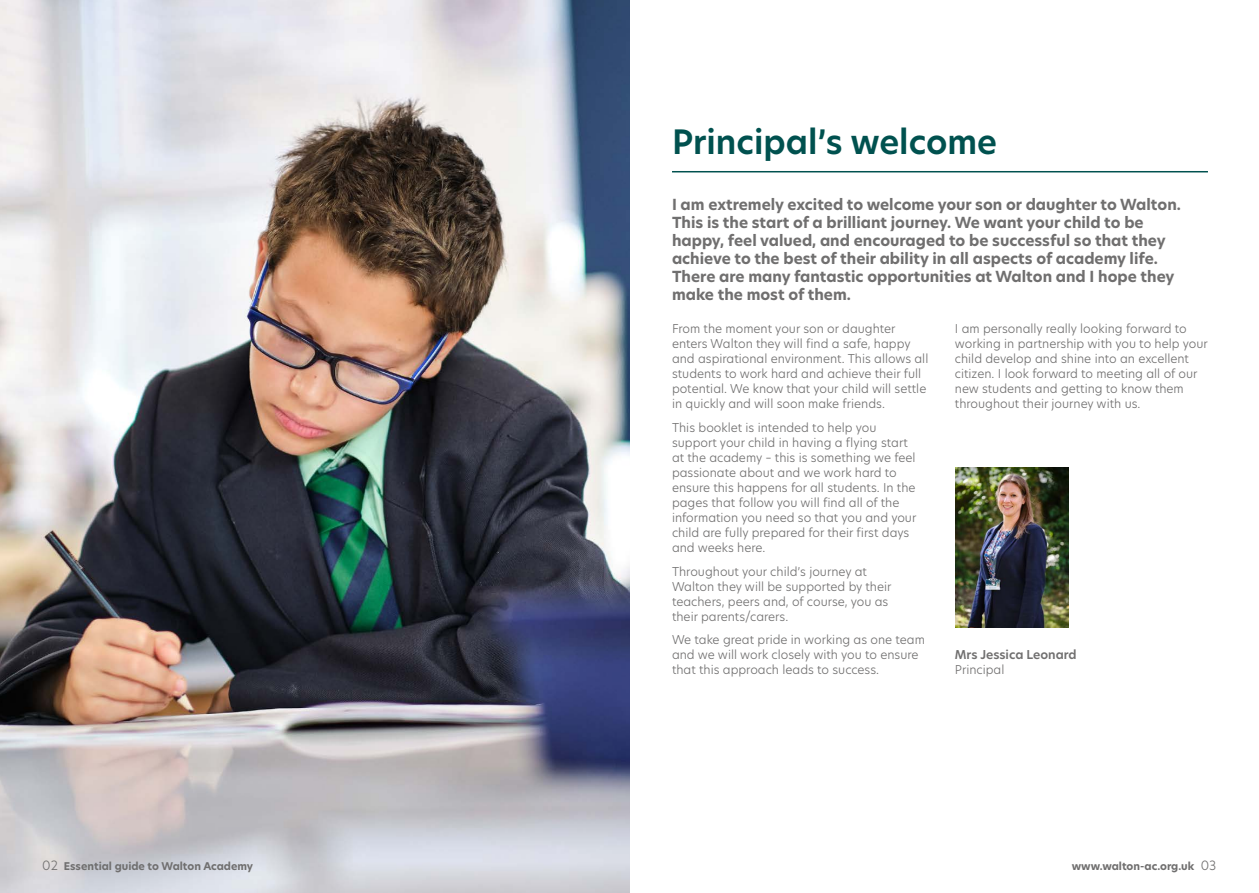
<style>
.page{position:relative;width:1259px;height:893px;background:#fff}
.page>*{position:absolute;margin:0;border:0;box-sizing:border-box;transform-origin:0 0}
.HN___Welcome_Header{font:600 33px "New Hero";color:#00514f}
.HN_intro_white{font:700 15px/18px "New Hero";color:#706f6f}
.HN_LIGHT_BODY_WHITE{font:300 12px/15px "New Hero";color:#706f6f}
.HN___Light___Body{font:600 12px/15px "New Hero";color:#706f6f}
.HN___Light___Body-2{font:700 10.5px "New Hero";color:#706f6f}
.s1{font-weight:300}
.s2{font-weight:300;font-size:12.6px}
</style>
<div class="page">
<img style="left:0;top:0;width:629px;height:893px">
<hr style="left:672px;top:171px;width:536px;height:1px;background:#00514f">
<img style="left:955px;top:467px;width:113px;height:161px">
<p class="HN___Welcome_Header" style="left:672px;top:119px;width:327px">Principal’s welcome</p>
<p class="HN_intro_white" style="left:672px;top:196px;width:510px">I am extremely excited to welcome your son or daughter to Walton.<br>This is the start of a brilliant journey. We want your child to be happy, feel valued, and encouraged to be successful so that they achieve to the best of their ability in all aspects of academy life.<br>There are many fantastic opportunities at Walton and I hope they make the most of them.</p>
<p class="HN_LIGHT_BODY_WHITE" style="left:672px;top:321px;width:258px">From the moment your son or daughter enters Walton they will find a safe, happy and aspirational environment. This allows all students to work hard and achieve their full potential. We know that your child will settle in quickly and will soon make friends.</p>
<p class="HN_LIGHT_BODY_WHITE" style="left:672px;top:420px;width:246px">This booklet is intended to help you support your child in having a flying start at the academy – this is something we feel passionate about and we work hard to ensure this happens for all students. In the pages that follow you will find all of the information you need so that you and your child are fully prepared for their first days and weeks here.</p>
<p class="HN_LIGHT_BODY_WHITE" style="left:672px;top:563px;width:221px">Throughout your child’s journey at Walton they will be supported by their teachers, peers and, of course, you as their parents/carers.</p>
<p class="HN_LIGHT_BODY_WHITE" style="left:672px;top:632px;width:254px">We take great pride in working as one team and we will work closely with you to ensure that this approach leads to success.</p>
<p class="HN_LIGHT_BODY_WHITE" style="left:955px;top:321px;width:254px">I am personally really looking forward to working in partnership with you to help your child develop and shine into an excellent citizen. I look forward to meeting all of our new students and getting to know them throughout their journey with us.</p>
<p class="HN___Light___Body" style="left:955px;top:647px;width:123px">Mrs Jessica Leonard<br><span class="s1">Principal</span></p>
<p class="HN___Light___Body-2" style="left:42px;top:859px;width:212px"><span class="s2">02</span> Essential guide to Walton Academy</p>
<p class="HN___Light___Body-2" style="left:1071px;top:859px;width:146px">www.walton-ac.org.uk <span class="s2">03</span></p>
</div>
